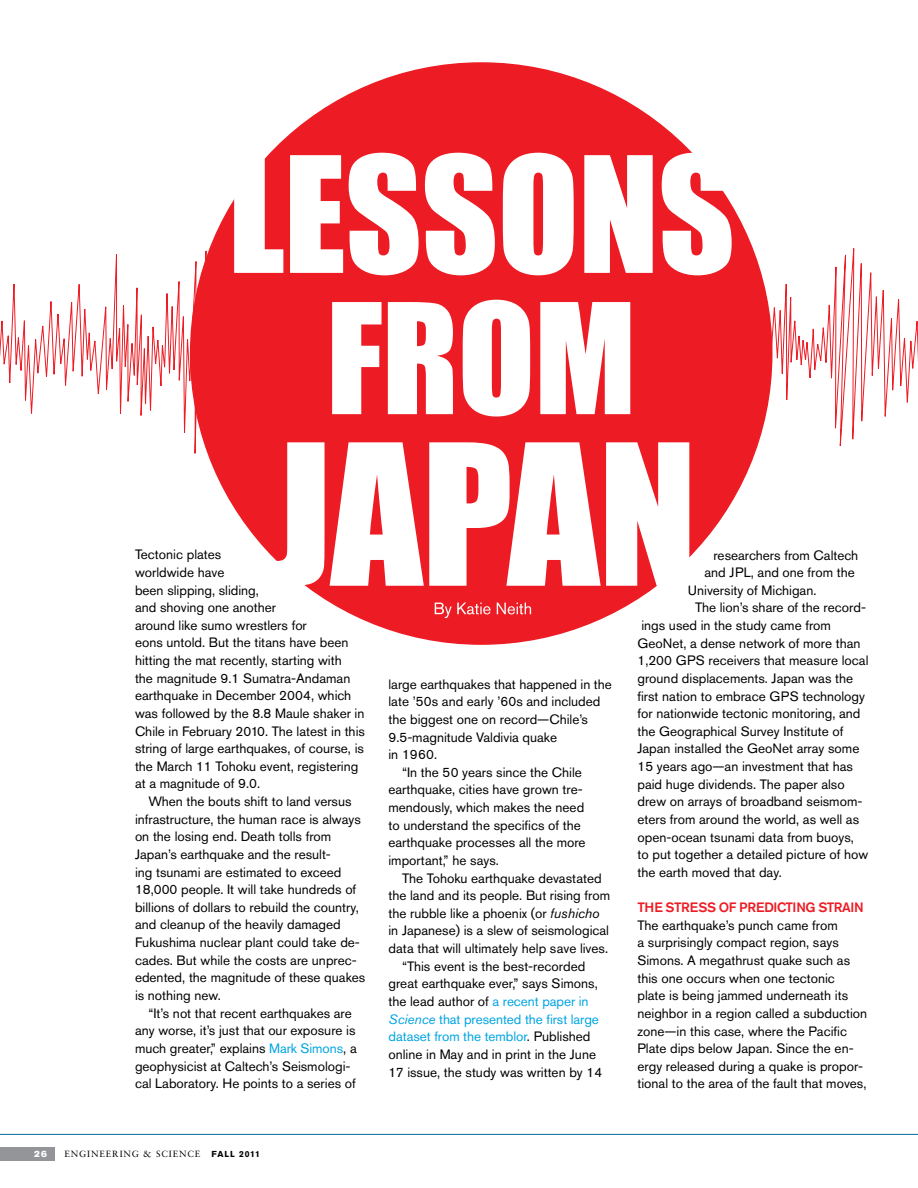
<style>
.page{position:relative;width:918px;height:1188px;background:#fff}
.page>*{position:absolute;margin:0;border:0;box-sizing:border-box;transform-origin:0 0}
.t1{font:13.5px/17.7px "Akzidenz Grotesk Pro";color:#000}
.t2{font:13.5px "Akzidenz Grotesk Pro";letter-spacing:-.005em;color:#00a4e2}
.t3{font:500 13.5px "Akzidenz Grotesk Pro";color:#ed1c24}
.t4{font:9px "Sabon LT Std";letter-spacing:.1em;color:#000}
.t5{font:9px "Akzidenz Grotesk Pro Super";color:#fff}
.s1{color:#00a4e2}
.s2{font-style:italic}
.s3{color:#000}
.s4{font-family:"Akzidenz Grotesk Pro";font-weight:700;font-size:8.7px}
</style>
<div class="page">
<svg style="left:0;top:199px;width:917px;height:325px"></svg>
<svg style="left:917px;top:321px;width:1px;height:40px"></svg>
<div style="left:0;top:1147px;width:54px;height:14px;background:#939598"></div>
<hr style="left:0;top:1134px;width:918px;height:1px;background:#006a9e">
<div style="left:190px;top:62px;width:582px;height:583px;background:#ed1c24;border:2px solid #ed1c24;border-radius:50%"></div>
<svg style="left:234px;top:153px;width:498px;height:122px;fill:#fff"></svg>
<svg style="left:332px;top:300px;width:298px;height:117px"></svg>
<svg style="left:273px;top:442px;width:416px;height:144px;fill:#fff"></svg>
<svg style="left:435px;top:603px;width:96px;height:15px"></svg>
<p class="t1" style="left:135px;top:546px;width:231px">Tectonic plates<br>worldwide have<br>been slipping, sliding,<br>and shoving one another<br>around like sumo wrestlers for<br>eons untold. But the titans have been hitting the mat recently, starting with<br>the magnitude 9.1 Sumatra-Andaman earthquake in December 2004, which was followed by the 8.8 Maule shaker in<br>Chile in February 2010. The latest in this string of large earthquakes, of course, is the March 11 Tohoku event, registering at a magnitude of 9.0.</p>
<p class="t1" style="left:135px;top:792px;width:232px;text-indent:14px">When the bouts shift to land versus infrastructure, the human race is always on the losing end. Death tolls from Japan’s earthquake and the result-<br>ing tsunami are estimated to exceed 18,000 people. It will take hundreds of billions of dollars to rebuild the country, and cleanup of the heavily damaged Fukushima nuclear plant could take de&shy;cades. But while the costs are unprec&shy;edented, the magnitude of these quakes is nothing new.</p>
<p class="t1" style="left:135px;top:1004px;width:223px;text-indent:14px">“It’s not that recent earthquakes are any worse, it’s just that our exposure is much greater,” explains <span class="s1">Mark Simons</span>, a geophysicist at Caltech’s Seismologi&shy;cal Laboratory. H e points to a series of</p>
<p class="t1" style="left:389px;top:675px;width:225px">large earthquakes that happened in the</p>
<p class="t1" style="left:389px;top:693px;width:214px">late ’50s and early ’60s and included</p>
<p class="t1" style="left:389px;top:710px;width:201px">the biggest one on record—Chile’s</p>
<p class="t1" style="left:389px;top:728px;width:170px">9.5-magnitude Valdivia quake</p>
<p class="t1" style="left:389px;top:746px;width:50px">in 1960.</p>
<p class="t1" style="left:402px;top:763px;width:181px">“In the 50 years since the Chile</p>
<p class="t1" style="left:389px;top:781px;width:196px">earthquake, cities have grown tre-</p>
<p class="t1" style="left:389px;top:798px;width:197px">mendously, which makes the need</p>
<p class="t1" style="left:389px;top:816px;width:194px">to understand the specifics of the</p>
<p class="t1" style="left:389px;top:834px;width:199px">earthquake processes all the more</p>
<p class="t1" style="left:389px;top:851px;width:112px">important,” he says.</p>
<p class="t1" style="left:402px;top:869px;width:201px">The Tohoku earthquake devastated</p>
<p class="t1" style="left:389px;top:887px;width:223px">the land and its people. But rising from</p>
<p class="t1" style="left:389px;top:904px;width:212px">the rubble like a phoenix (or <span class="s2">fushicho</span></p>
<p class="t1" style="left:389px;top:922px;width:222px">in Japanese) is a slew of seismological</p>
<p class="t1" style="left:389px;top:939px;width:221px">data that will ultimately help save lives.</p>
<p class="t1" style="left:402px;top:957px;width:185px">“This event is the best-recorded</p>
<p class="t1" style="left:389px;top:975px;width:211px">great earthquake ever,” says Simons,</p>
<p class="t1" style="left:389px;top:992px;width:202px">the lead author of <span class="s1">a recent paper in</span></p>
<p class="t2" style="left:389px;top:1010px;width:212px"><span class="s2">Science</span> that presented the first large</p>
<p class="t2" style="left:389px;top:1028px;width:204px">dataset from the temblor<span class="s3">. Published</span></p>
<p class="t1" style="left:389px;top:1045px;width:209px">online in May and in print in the June</p>
<p class="t1" style="left:389px;top:1063px;width:215px">17 issue, the study was written by 14</p>
<p class="t5" style="left:34px;top:1148px;width:14px">26</p>
<p class="t4" style="left:64px;top:1149px;width:197px">ENGINEERING &amp; SCIENCE <span class="s4">fall 2011</span></p>
<p class="t1" style="left:713px;top:546px;width:146px">researchers from Caltech</p>
<p class="t1" style="left:704px;top:564px;width:152px">and JPL, and one from the</p>
<p class="t1" style="left:688px;top:581px;width:130px">University of Michigan.</p>
<p class="t1" style="left:695px;top:599px;width:173px">The lion’s share of the record-</p>
<p class="t1" style="left:641px;top:616px;width:191px">ings used in the study came from</p>
<p class="t1" style="left:637px;top:634px;width:225px">GeoNet, a dense network of more than</p>
<p class="t1" style="left:637px;top:652px;width:233px">1,200 GPS receivers that measure local</p>
<p class="t1" style="left:637px;top:669px;width:217px">ground displacements. Japan was the</p>
<p class="t1" style="left:637px;top:687px;width:229px">first nation to embrace GPS technology</p>
<p class="t1" style="left:637px;top:705px;width:225px">for nationwide tectonic monitoring, and</p>
<p class="t1" style="left:637px;top:722px;width:207px">the Geographical Survey Institute of</p>
<p class="t1" style="left:637px;top:740px;width:223px">Japan installed the GeoNet array some</p>
<p class="t1" style="left:637px;top:758px;width:217px">15 years ago—an investment that has</p>
<p class="t1" style="left:637px;top:775px;width:209px">paid huge dividends. The paper also</p>
<p class="t1" style="left:637px;top:793px;width:226px">drew on arrays of broadband seismom-</p>
<p class="t1" style="left:637px;top:810px;width:223px">eters from around the world, as well as</p>
<p class="t1" style="left:637px;top:828px;width:218px">open-ocean tsunami data from buoys,</p>
<p class="t1" style="left:637px;top:846px;width:232px">to put together a detailed picture of how</p>
<p class="t1" style="left:637px;top:863px;width:146px">the earth moved that day.</p>
<p class="t3" style="left:637px;top:899px;width:10px">THE</p>
<p class="t3" style="left:666px;top:899px;width:10px">STRESS</p>
<p class="t3" style="left:719px;top:899px;width:108px">OF PREDICTING STRAIN</p>
<p class="t1" style="left:637px;top:916px;width:231px">The earthquake’s punch came from<br>a surprisingly compact region, says Simons. A megathrust quake such as this one occurs when one tectonic<br>plate is being jammed underneath its neighbor in a region called a subduction zone—in this case, where the Pacific Plate dips below Japan. Since the en&shy;ergy released during a quake is propor&shy;tional to the area of the fault that moves,</p>
</div>
